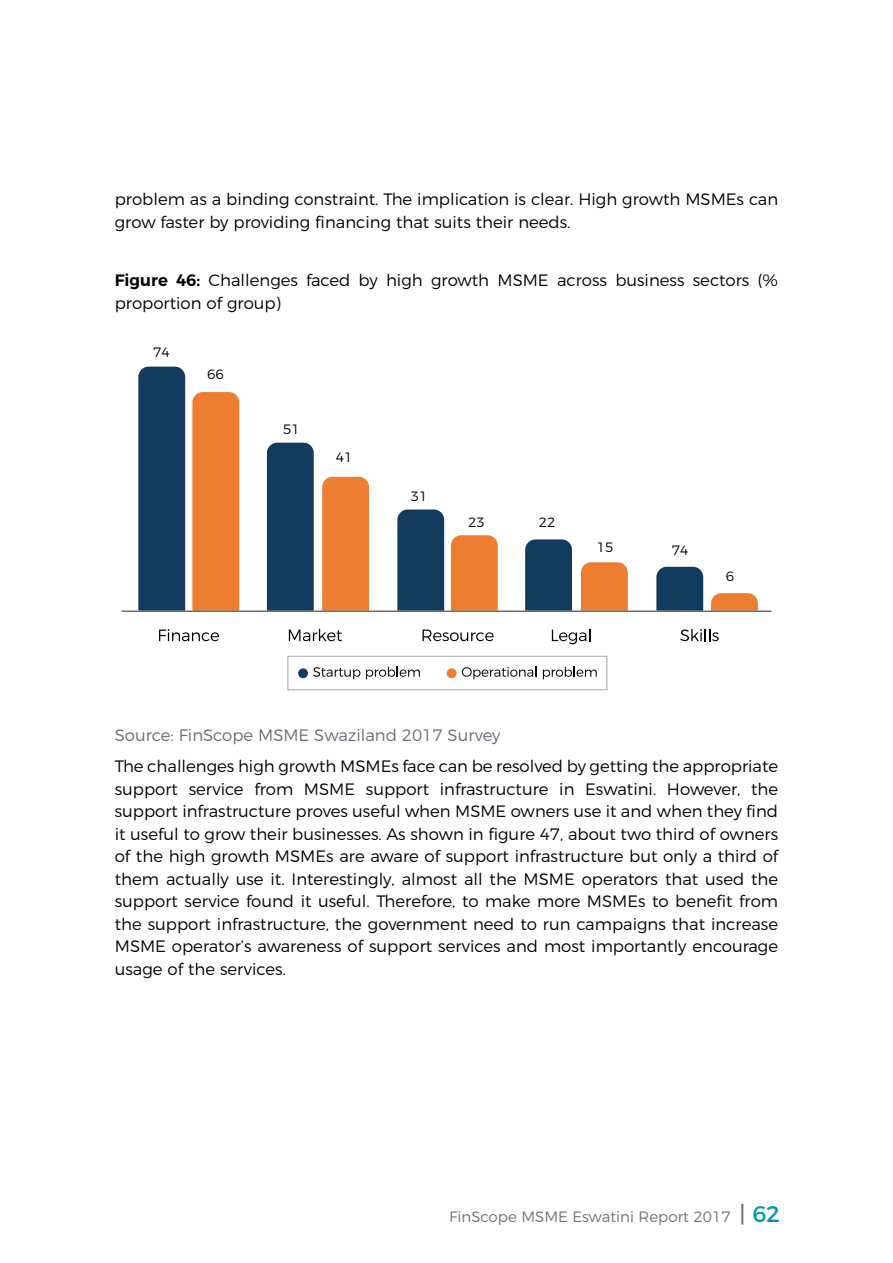
<style>
.page{position:relative;width:893px;height:1263px;background:#fff}
.page>*{position:absolute;margin:0;border:0;box-sizing:border-box;transform-origin:0 0}
.t1{font:300 16.5px/22.5px "Montserrat";color:#000}
.t2{font:300 16.5px "Montserrat";color:#6a6d78}
.t3{font:300 15px "Montserrat";color:#717171}
.t4{font:300 13.5px "Montserrat";color:#000}
.s1{font-weight:600}
.s2{font-weight:400;font-size:22.5px;color:#717172}
.s3{font-weight:400;font-size:22.5px;color:#0098af}
</style>
<div class="page">
<svg style="left:313px;top:667px;width:47px;height:12px"></svg>
<svg style="left:366px;top:667px;width:54px;height:12px"></svg>
<svg style="left:159px;top:629px;width:60px;height:12px"></svg>
<svg style="left:289px;top:629px;width:53px;height:12px"></svg>
<svg style="left:422px;top:630px;width:72px;height:11px"></svg>
<svg style="left:552px;top:629px;width:38px;height:15px"></svg>
<svg style="left:680px;top:629px;width:39px;height:12px"></svg>
<div style="left:138px;top:367px;width:47px;height:243px;background:#123b5e"></div>
<div style="left:656px;top:567px;width:47px;height:43px;background:#123b5e"></div>
<div style="left:581px;top:562px;width:47px;height:48px;background:#ed7d30"></div>
<div style="left:451px;top:535px;width:47px;height:75px;background:#ed7d30"></div>
<svg style="left:711px;top:593px;width:47px;height:17px"></svg>
<div style="left:525px;top:539px;width:47px;height:71px;background:#123b5e"></div>
<div style="left:397px;top:509px;width:47px;height:101px;background:#123b5e"></div>
<div style="left:267px;top:443px;width:47px;height:167px;background:#123b5e"></div>
<div style="left:322px;top:477px;width:47px;height:133px;background:#ed7d30"></div>
<div style="left:192px;top:392px;width:47px;height:218px;background:#ed7d30"></div>
<hr style="left:122px;top:610px;width:649px;height:2px;background:#6e6e70">
<div style="left:298px;top:668px;width:10px;height:10px;background:#123b5e;border-radius:50%"></div>
<svg style="left:462px;top:667px;width:74px;height:12px"></svg>
<svg style="left:543px;top:667px;width:54px;height:12px"></svg>
<div style="left:447px;top:668px;width:10px;height:10px;background:#ed7d30;border-radius:50%"></div>
<div style="left:288px;top:656px;width:319px;height:34px;border:1px solid #a6a8ab"></div>
<p class="t1" style="left:115px;top:187px;width:665px">problem as a binding constraint. The implication is clear. High growth MSMEs can grow faster by providing financing that suits their needs.</p>
<p class="t1" style="left:115px;top:268px;width:665px"><span class="s1">Figure 46:</span> Challenges faced by high growth MSME across business sectors (% proportion of group)</p>
<p class="t4" style="left:153px;top:342px;width:18px">74</p>
<p class="t4" style="left:207px;top:364px;width:18px">66</p>
<p class="t4" style="left:283px;top:418px;width:18px">51</p>
<p class="t4" style="left:336px;top:446px;width:18px">41</p>
<p class="t4" style="left:411px;top:486px;width:18px">31</p>
<p class="t4" style="left:468px;top:511px;width:18px">23</p>
<p class="t4" style="left:539px;top:511px;width:18px">22</p>
<p class="t4" style="left:597px;top:536px;width:18px">15</p>
<p class="t4" style="left:672px;top:539px;width:18px">74</p>
<p class="t4" style="left:726px;top:566px;width:10px">6</p>
<p class="t2" style="left:115px;top:722px;width:387px">Source: FinScope MSME Swaziland 2017 Survey</p>
<p class="t1" style="left:115px;top:754px;width:665px;text-align:justify">The challenges high growth MSMEs face can be resolved by getting the appropriate support service from MSME support infrastructure in Eswatini. However, the support infrastructure proves useful when MSME owners use it and when they find it useful to grow their businesses. As shown in figure 47, about two third of owners of the high growth MSMEs are aware of support infrastructure but only a third of them actually use it. Interestingly, almost all the MSME operators that used the support service found it useful. Therefore, to make more MSMEs to benefit from the support infrastructure, the government need to run campaigns that increase MSME operator’s awareness of support services and most importantly encourage usage of the services.</p>
<p class="t3" style="left:449px;top:1205px;width:333px">FinScope MSME Eswatini Report 2017 <span class="s2">|</span> <span class="s3">62</span></p>
</div>
